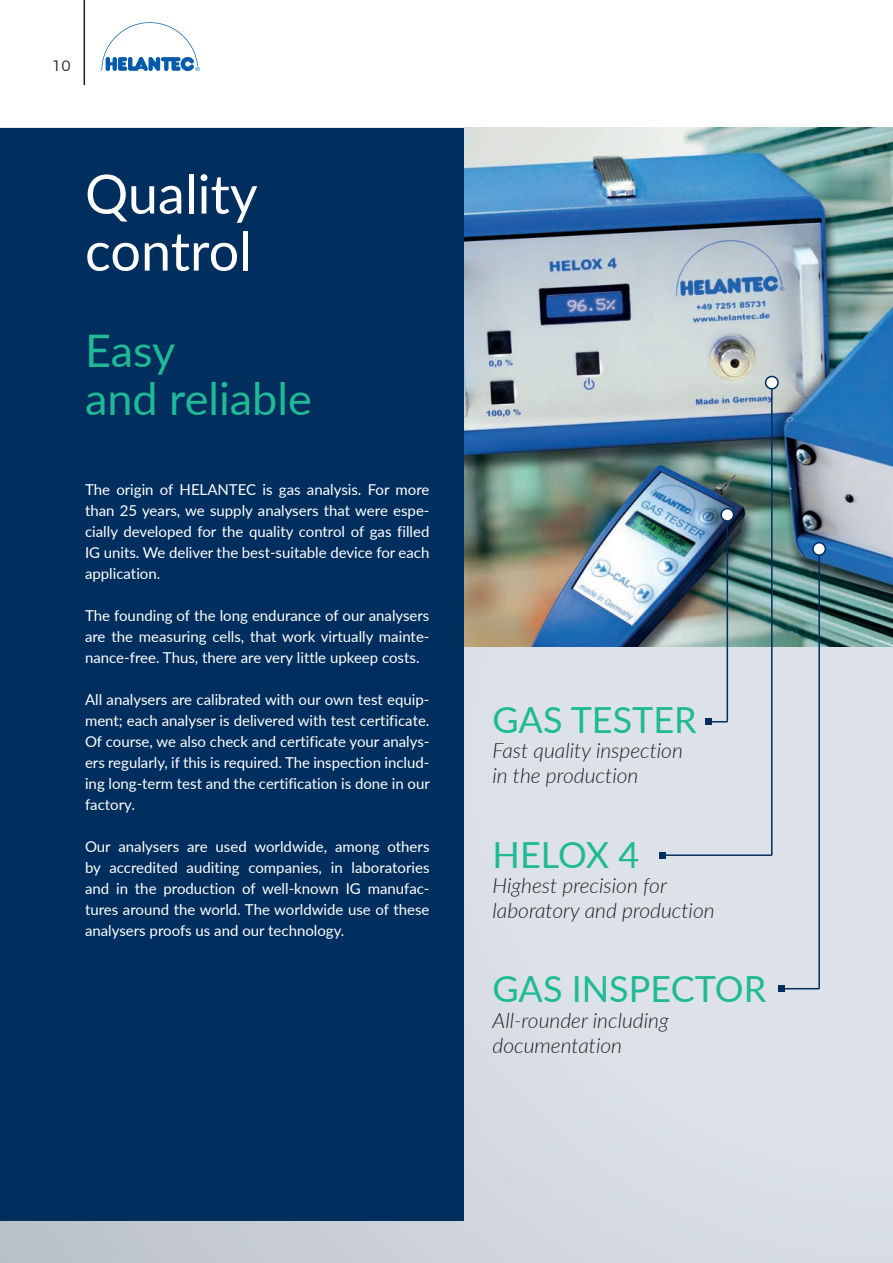
<style>
.page{position:relative;width:893px;height:1263px;background:#fff}
.page>*{position:absolute;margin:0;border:0;box-sizing:border-box;transform-origin:0 0}
.t1{font:54px/57px "Lato";color:#fff}
.t2{font:45px/48px "Lato";color:#1eb996}
.t3{font:36px "Lato";color:#1eb996}
.t4{font:italic 300 21px/25.2px "Lato";color:#231f20}
.t5{font:15px/21px "Lato";color:#fff;text-align:justify}
.t6{font:300 15px "Montserrat";color:#231f20}
</style>
<div class="page">
<div style="left:0;top:129px;width:893px;height:1134px;background:linear-gradient(to right,#bbc1c8,#e3e8ee)"></div>
<img style="left:463px;top:128px;width:430px;height:518px">
<hr style="left:771px;top:382px;width:2px;height:473px;background:#002e5e">
<hr style="left:662px;top:854px;width:110px;height:2px;background:#002e5e">
<svg style="left:659px;top:852px;width:6px;height:6px"></svg>
<hr style="left:818px;top:549px;width:2px;height:440px;background:#002e5e">
<hr style="left:782px;top:988px;width:37px;height:1px;background:#002e5e">
<svg style="left:779px;top:986px;width:6px;height:6px"></svg>
<hr style="left:727px;top:512px;width:1px;height:210px;background:#002e5e">
<svg style="left:705px;top:719px;width:22px;height:6px"></svg>
<div style="left:721px;top:509px;width:12px;height:12px;background:#fff;border-radius:50%"></div>
<div style="left:720px;top:508px;width:14px;height:14px;border:2px solid #002e5e;border-radius:50%"></div>
<div style="left:766px;top:376px;width:12px;height:13px;background:#fff;border-radius:50%"></div>
<div style="left:765px;top:376px;width:14px;height:14px;border:2px solid #002e5e;border-radius:50%"></div>
<div style="left:813px;top:543px;width:12px;height:12px;background:#fff;border-radius:50%"></div>
<div style="left:812px;top:542px;width:14px;height:14px;border:2px solid #002e5e;border-radius:50%"></div>
<hr style="left:892px;top:1015px;width:1px;height:205px;background:#002e5e">
<div style="left:0;top:128px;width:463px;height:1092px;background:#002e5e"></div>
<hr style="left:84px;top:0;width:1px;height:85px;background:#231f20">
<svg style="left:101px;top:22px;width:99px;height:49px"></svg>
<p class="t6" style="left:52px;top:56px;width:20px">10</p>
<h1 class="t1" style="left:85px;top:163px;width:174px">Quality control</h1>
<h2 class="t2" style="left:85px;top:324px;width:228px">Easy<br>and reliable</h2>
<p class="t5" style="left:85px;top:478px;width:346px">The origin of HELANTEC is gas analysis. For more than 25 years, we supply analysers that were espe&shy;cially developed for the quality control of gas filled IG units. We deliver the best-suitable device for each application.</p>
<p class="t5" style="left:85px;top:604px;width:346px">The founding of the long endurance of our analysers are the measuring cells, that work virtually mainte&shy;nance-free. Thus, there are very little upkeep costs.</p>
<p class="t5" style="left:85px;top:688px;width:346px">All analysers are calibrated with our own test equip&shy;ment; each analyser is delivered with test certificate.<br>Of course, we also check and certificate your analys&shy;ers regularly, if this is required. The inspection includ&shy;ing long-term test and the certification is done in our factory.</p>
<p class="t5" style="left:85px;top:835px;width:346px">Our analysers are used worldwide, among others by accredited auditing companies, in laboratories and in the production of well-known IG manufac&shy;tures around the world. The worldwide use of these analysers proofs us and our technology.</p>
<h3 class="t3" style="left:493px;top:694px;width:206px">GAS TESTER</h3>
<h3 class="t4" style="left:493px;top:737px;width:192px">Fast quality inspection in the production</h3>
<h3 class="t3" style="left:493px;top:829px;width:148px">HELOX 4</h3>
<h3 class="t4" style="left:493px;top:872px;width:224px">Highest precision for laboratory and production</h3>
<h3 class="t3" style="left:493px;top:963px;width:275px">GAS INSPECTOR</h3>
<h3 class="t4" style="left:493px;top:1006px;width:178px">All-rounder including documentation</h3>
</div>
